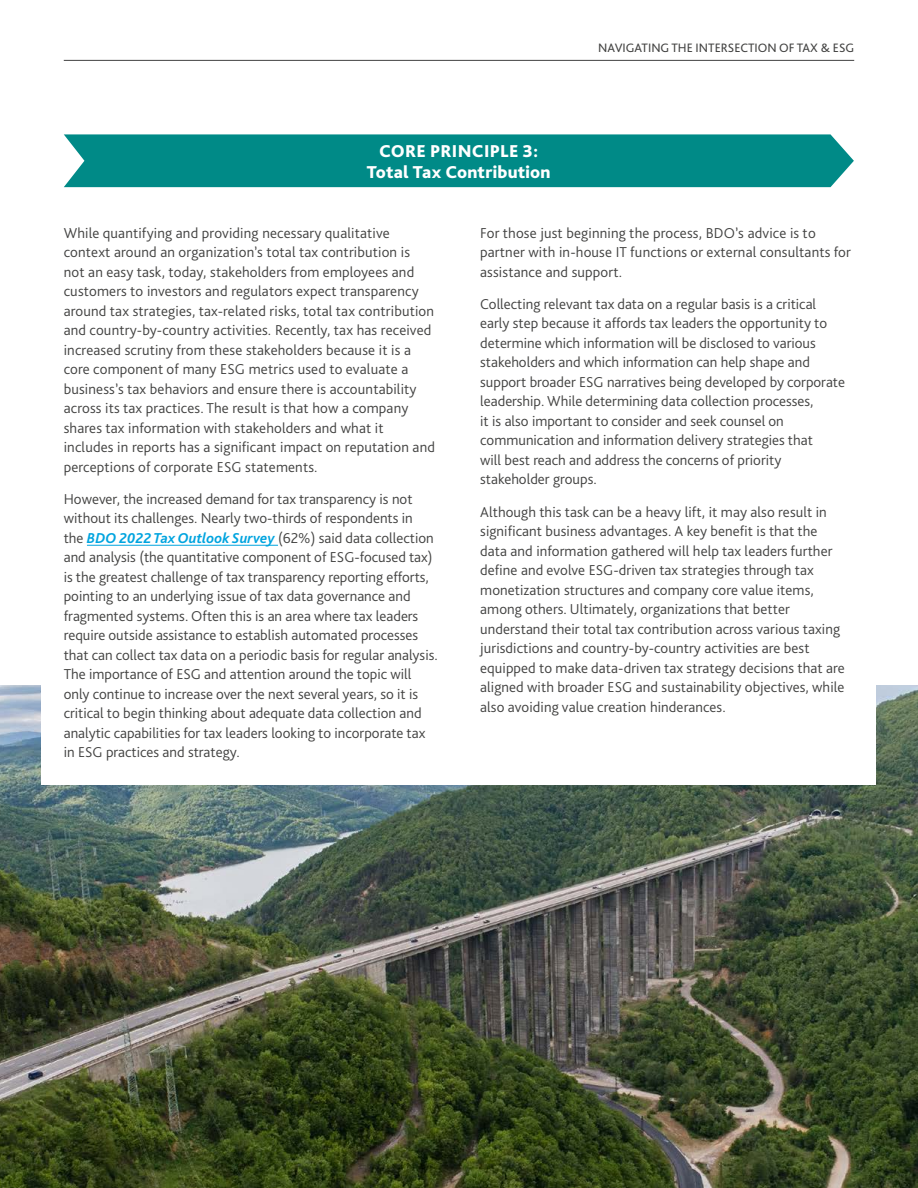
<style>
.page{position:relative;width:918px;height:1188px;background:#fff}
.page>*{position:absolute;margin:0;border:0;box-sizing:border-box;transform-origin:0 0}
.t1{font:800 18px/21px "Bliss Pro";letter-spacing:.01em;color:#fff;text-align:center}
.t2{font:300 15px/19.5px "Bliss Pro";color:#424241}
.t3{font:12.75px "Bliss Pro";color:#424241}
.s1{font-weight:700;font-style:italic;color:#00a4df}
</style>
<div class="page">
<img style="left:0;top:686px;width:918px;height:502px">
<div style="left:64px;top:134px;width:790px;height:53px;background:#008a87"></div>
<div style="left:42px;top:368px;width:834px;height:417px;background:#fff"></div>
<hr style="left:87px;top:545px;width:191px;height:1px;background:#00a4df">
<hr style="left:64px;top:60px;width:790px;height:1px;background:#424241">
<p class="t1" style="left:367px;top:140px;width:186px">CORE PRINCIPLE 3:<br>Total Tax Contribution</p>
<p class="t3" style="left:598px;top:40px;width:257px">NAVIGATING THE INTERSECTION OF TAX &amp; ESG</p>
<p class="t2" style="left:64px;top:223px;width:373px">While quantifying and providing necessary qualitative context around an organization’s total tax contribution is<br>not an easy task, today, stakeholders from employees and customers to investors and regulators expect transparency around tax strategies, tax-related risks, total tax contribution and country-by-country activities. Recently, tax has received increased scrutiny from these stakeholders because it is a core component of many ESG metrics used to evaluate a business’s tax behaviors and ensure there is accountability across its tax practices. The result is that how a company shares tax information with stakeholders and what it includes in reports has a significant impact on reputation and perceptions of corporate ESG statements.</p>
<p class="t2" style="left:64px;top:489px;width:375px">However, the increased demand for tax transparency is not without its challenges. Nearly two-thirds of respondents in<br>the <span class="s1">BDO 2022 Tax Outlook Survey</span> (62%) said data collection and analysis (the quantitative component of ESG-focused tax) is the greatest challenge of tax transparency reporting efforts, pointing to an underlying issue of tax data governance and fragmented systems. Often this is an area where tax leaders require outside assistance to establish automated processes that can collect tax data on a periodic basis for regular analysis.<br>The importance of ESG and attention around the topic will only continue to increase over the next several years, so it is critical to begin thinking about adequate data collection and analytic capabilities for tax leaders looking to incorporate tax in ESG practices and strategy.</p>
<p class="t2" style="left:480px;top:223px;width:372px">For those just beginning the process, BDO’s advice is to partner with in-house IT functions or external consultants for assistance and support.</p>
<p class="t2" style="left:480px;top:294px;width:366px">Collecting relevant tax data on a regular basis is a critical early step because it affords tax leaders the opportunity to determine which information will be disclosed to various stakeholders and which information can help shape and support broader ESG narratives being developed by corporate leadership. While determining data collection processes,<br>it is also important to consider and seek counsel on communication and information delivery strategies that<br>will best reach and address the concerns of priority stakeholder groups.</p>
<p class="t2" style="left:480px;top:502px;width:366px">Although this task can be a heavy lift, it may also result in significant business advantages. A key benefit is that the data and information gathered will help tax leaders further define and evolve ESG-driven tax strategies through tax monetization structures and company core value items, among others. Ultimately, organizations that better understand their total tax contribution across various taxing jurisdictions and country-by-country activities are best equipped to make data-driven tax strategy decisions that are aligned with broader ESG and sustainability objectives, while also avoiding value creation hinderances.</p>
</div>
